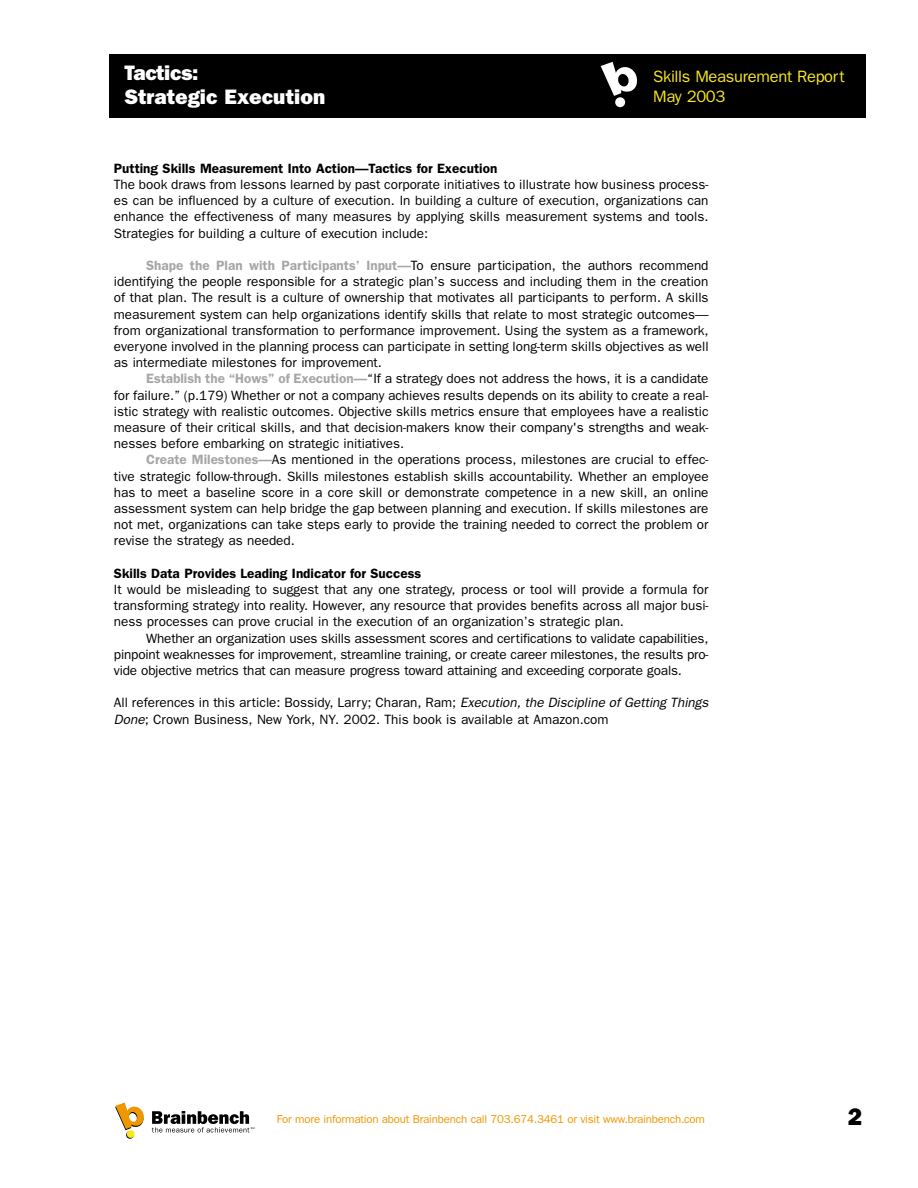
<style>
.page{position:relative;width:918px;height:1188px;background:#fff}
.page>*{position:absolute;margin:0;border:0;box-sizing:border-box;transform-origin:0 0}
.t1{font:800 24px "Franklin Gothic";color:#000}
.t2{font:800 21px/24px "Franklin Gothic";color:#fff}
.t3{font:16.5px/19.8px "Franklin Gothic";letter-spacing:-.02em;color:#f9e81f}
.t4{font:13.5px/16.2px "Franklin Gothic";color:#000;text-align:justify}
.t5{font:600 13.5px "Franklin Gothic";color:#000}
.t6{font:11.55px "Franklin Gothic";letter-spacing:-.02em;color:#ee9700}
.s1{font-weight:600;color:#a6a6a6}
.s2{font-style:italic}
</style>
<div class="page">
<div style="left:109px;top:54px;width:756px;height:64px;background:#000"></div>
<svg style="left:600px;top:62px;width:37px;height:34px"></svg>
<div style="left:615px;top:97px;width:10px;height:10px;background:#fff;border-radius:50%"></div>
<svg style="left:115px;top:1102px;width:29px;height:28px"></svg>
<div style="left:127px;top:1130px;width:8px;height:8px;background:#f9e81f;border-radius:50%"></div>
<svg style="left:152px;top:1111px;width:102px;height:22px"></svg>
<h2 class="t2" style="left:124px;top:62px;width:202px">Tactics:<br>Strategic Execution</h2>
<p class="t3" style="left:653px;top:68px;width:193px">Skills Measurement Report<br>May 2003</p>
<p class="t5" style="left:114px;top:163px;width:385px">Putting Skills Measurement Into Action—Tactics for Execution</p>
<p class="t4" style="left:114px;top:177px;width:596px">The book draws from lessons learned by past corporate initiatives to illustrate how business process&shy;es can be influenced by a culture of execution. In building a culture of execution, organizations can enhance the effectiveness of many measures by applying skills measurement systems and tools.<br>Strategies for building a culture of execution include:</p>
<p class="t4" style="left:114px;top:258px;width:596px;text-indent:32px"><span class="s1">Shape the Plan with Participants’ Input—</span>To ensure participation, the authors recommend identifying the people responsible for a strategic plan’s success and including them in the creation of that plan. The result is a culture of ownership that motivates all participants to perform. A skills measurement system can help organizations identify skills that relate to most strategic outcomes— from organizational transformation to performance improvement. Using the system as a framework, everyone involved in the planning process can participate in setting long-term skills objectives as well as intermediate milestones for improvement.</p>
<p class="t4" style="left:114px;top:372px;width:596px;text-indent:32px"><span class="s1">Establish the “Hows” of Execution—</span>“If a strategy does not address the hows, it is a candidate for failure.” (p.179) Whether or not a company achieves results depends on its ability to create a real&shy;istic strategy with realistic outcomes. Objective skills metrics ensure that employees have a realistic measure of their critical skills, and that decision-makers know their company's strengths and weak&shy;nesses before embarking on strategic initiatives.</p>
<p class="t4" style="left:114px;top:453px;width:596px;text-indent:32px"><span class="s1">Create Milestones—</span>As mentioned in the operations process, milestones are crucial to effec&shy;tive strategic follow-through. Skills milestones establish skills accountability. Whether an employee has to meet a baseline score in a core skill or demonstrate competence in a new skill, an online assessment system can help bridge the gap between planning and execution. If skills milestones are not met, organizations can take steps early to provide the training needed to correct the problem or revise the strategy as needed.</p>
<p class="t5" style="left:114px;top:568px;width:309px">Skills Data Provides Leading Indicator for Success</p>
<p class="t4" style="left:114px;top:582px;width:596px">It would be misleading to suggest that any one strategy, process or tool will provide a formula for transforming strategy into reality. However, any resource that provides benefits across all major busi&shy;ness processes can prove crucial in the execution of an organization’s strategic plan.</p>
<p class="t4" style="left:114px;top:631px;width:596px;text-indent:32px">Whether an organization uses skills assessment scores and certifications to validate capabilities, pinpoint weaknesses for improvement, streamline training, or create career milestones, the results pro&shy;vide objective metrics that can measure progress toward attaining and exceeding corporate goals.</p>
<p class="t4" style="left:114px;top:696px;width:596px">All references in this article: Bossidy, Larry; Charan, Ram; <span class="s2">Execution, the Discipline of Getting Things<br>Done</span>; Crown Business, New York, NY. 2002. This book is available at Amazon.com</p>
<p class="t6" style="left:277px;top:1115px;width:430px">For more information about Brainbench call 703.674.3461 or visit www.brainbench.com</p>
<h1 class="t1" style="left:848px;top:1108px;width:16px">2</h1>
</div>
